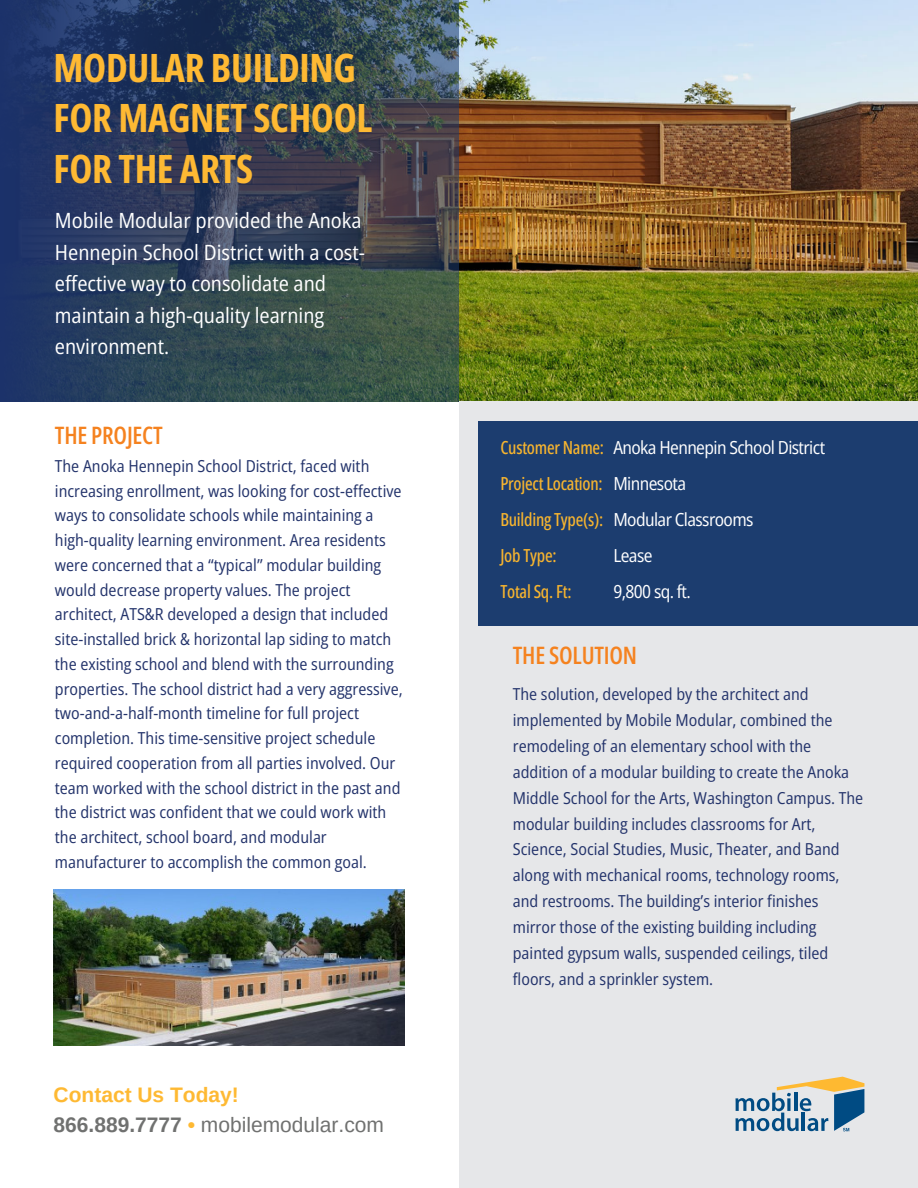
<style>
.page{position:relative;width:918px;height:1188px;background:#fff}
.page>*{position:absolute;margin:0;border:0;box-sizing:border-box;transform-origin:0 0}
.t1{font:700 39px "Open Sans Condensed";letter-spacing:-.01em;color:#feb933}
.t2{font:600 24px "Open Sans Condensed";letter-spacing:-.01em;color:#f5821f}
.t3{font:semi-condensed 21px/31.5px "Open Sans";color:#fff}
.t4{font:21px "Arimo";color:#707170}
.t5{font:700 21px "Arimo";color:#feb933}
.t6{font:semi-condensed 18px "Open Sans";letter-spacing:-.035em;color:#fff}
.t7{font:500 18px "Open Sans Condensed";letter-spacing:-.015em;color:#f6b42f}
.t8{font:semi-condensed 16.5px/24.8px "Open Sans";color:#23336b}
.s1{font-weight:700}
.s2{font-weight:700;color:#feb933}
</style>
<div class="page">
<img style="left:459px;top:0;width:459px;height:401px">
<svg style="left:405px;top:0;width:54px;height:401px;background:#465251"></svg>
<img style="left:54px;top:890px;width:351px;height:156px">
<div style="left:459px;top:401px;width:459px;height:787px;background:#e6e7e9"></div>
<div style="left:478px;top:421px;width:440px;height:205px;background:#1c3d6f"></div>
<svg style="left:736px;top:1077px;width:128px;height:54px"></svg>
<svg style="left:0;top:0;width:405px;height:401px;background:#2d3e57"></svg>
<p class="t1" style="left:54px;top:40px;width:304px">MODULAR BUILDING</p>
<p class="t1" style="left:54px;top:91px;width:320px">FOR MAGNET SCHOOL</p>
<p class="t1" style="left:54px;top:141px;width:201px">FOR THE ARTS</p>
<p class="t3" style="left:55px;top:204px;width:312px">Mobile Modular provided the Anoka<br>Hennepin School District with a cost&shy;effective way to consolidate and maintain a high-quality learning environment.</p>
<p class="t2" style="left:55px;top:418px;width:109px">THE PROJECT</p>
<p class="t8" style="left:55px;top:453px;width:349px">The Anoka Hennepin School District, faced with increasing enrollment, was looking for cost-effective ways to consolidate schools while maintaining a high-quality learning environment. Area residents were concerned that a “typical” modular building would decrease property values. The project architect, ATS&amp;R developed a design that included site-installed brick &amp; horizontal lap siding to match the existing school and blend with the surrounding properties. The school district had a very aggressive, two-and-a-half-month timeline for full project completion. This time-sensitive project schedule required cooperation from all parties involved. Our team worked with the school district in the past and the district was confident that we could work with the architect, school board, and modular manufacturer to accomplish the common goal.</p>
<p class="t5" style="left:54px;top:1083px;width:187px">Contact Us Today!</p>
<p class="t4" style="left:54px;top:1113px;width:332px"><span class="s1">866.889.7777</span> <span class="s2">•</span> mobilemodular.com</p>
<p class="t7" style="left:500px;top:435px;width:105px">Customer Name:</p>
<p class="t7" style="left:500px;top:471px;width:104px">Project Location:</p>
<p class="t7" style="left:500px;top:507px;width:105px">Building Type(s):</p>
<p class="t7" style="left:500px;top:543px;width:58px">Job Type:</p>
<p class="t7" style="left:500px;top:579px;width:73px">Total Sq. Ft:</p>
<p class="t6" style="left:613px;top:435px;width:213px">Anoka Hennepin School District</p>
<p class="t6" style="left:613px;top:471px;width:74px">Minnesota</p>
<p class="t6" style="left:613px;top:507px;width:142px">Modular Classrooms</p>
<p class="t6" style="left:613px;top:543px;width:41px">Lease</p>
<p class="t6" style="left:613px;top:579px;width:79px">9,800 sq. ft.</p>
<p class="t2" style="left:513px;top:639px;width:126px">THE SOLUTION</p>
<p class="t8" style="left:513px;top:681px;width:352px;line-height:25.8px">The solution, developed by the architect and implemented by Mobile Modular, combined the remodeling of an elementary school with the addition of a modular building to create the Anoka Middle School for the Arts, Washington Campus. The modular building includes classrooms for Art, Science, Social Studies, Music, Theater, and Band along with mechanical rooms, technology rooms, and restrooms. The building’s interior finishes mirror those of the existing building including painted gypsum walls, suspended ceilings, tiled floors, and a sprinkler system.</p>
</div>
